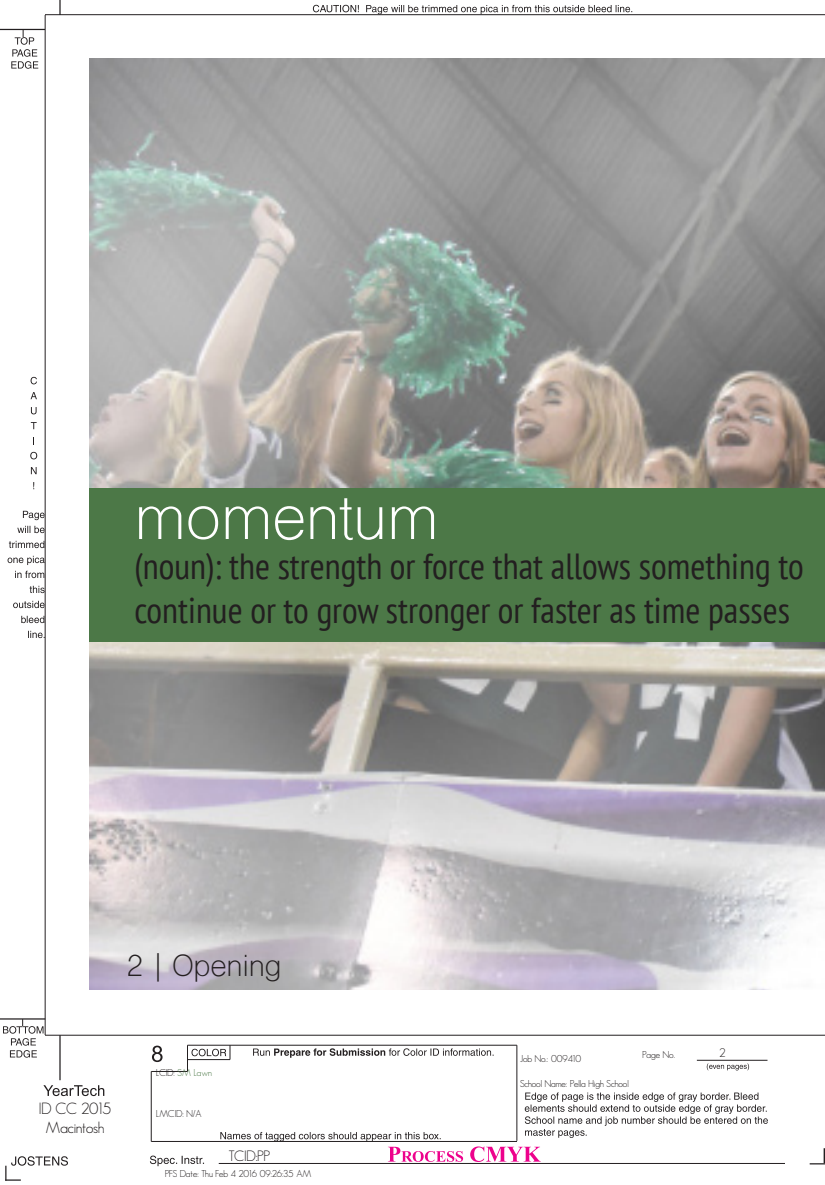
<style>
.page{position:relative;width:825px;height:1185px;background:#fff}
.page>*{position:absolute;margin:0;border:0;box-sizing:border-box;transform-origin:0 0}
.t1{font:60px "Shree Dev 0714";color:#fff}
.t2{font:condensed 36.25px/43.5px "PT Sans";color:#231f20}
.t3{font:28.75px "Shree Dev 0714";color:#231f20}
.t4{font:500 16.25px/19.5px "AYT Maximo";color:#231f20;text-align:center}
.t5{font:500 15px "AYT Maximo";color:#231f20}
.t6{font:500 12.5px "AYT Maximo";color:#231f20}
.t7{font:500 10px "AYT Maximo";color:#231f20}
.t8{font:500 10px "AYT Maximo";color:#4c7847}
.s1{color:#231f20}
</style>
<div class="page">
<svg style="left:810px;top:1148px;width:15px;height:16px"></svg>
<svg style="left:59px;top:0;width:2px;height:14px"></svg>
<hr style="left:0;top:29px;width:45px;height:1px;background:#231f20">
<hr style="left:0;top:1018px;width:45px;height:2px;background:#231f20">
<hr style="left:59px;top:1035px;width:2px;height:45px;background:#231f20">
<hr style="left:151px;top:1141px;width:366px;height:1px;background:#231f20">
<hr style="left:151px;top:1071px;width:37px;height:1px;background:#231f20">
<hr style="left:188px;top:1045px;width:329px;height:1px;background:#231f20">
<hr style="left:151px;top:1071px;width:1px;height:70px;background:#231f20">
<hr style="left:517px;top:1045px;width:1px;height:96px;background:#231f20">
<hr style="left:697px;top:1060px;width:71px;height:1px;background:#231f20">
<hr style="left:219px;top:1163px;width:566px;height:1px;background:#231f20">
<hr style="left:45px;top:1035px;width:780px;height:1px;background:#231f20">
<hr style="left:45px;top:14px;width:780px;height:1px;background:#231f20">
<hr style="left:45px;top:15px;width:1px;height:1020px;background:#231f20">
<svg style="left:313px;top:5px;width:319px;height:9px"></svg>
<svg style="left:11px;top:30px;width:27px;height:39px"></svg>
<svg style="left:3px;top:1019px;width:41px;height:39px"></svg>
<svg style="left:31px;top:377px;width:6px;height:7px"></svg>
<svg style="left:31px;top:392px;width:6px;height:7px"></svg>
<svg style="left:31px;top:407px;width:6px;height:7px"></svg>
<svg style="left:31px;top:422px;width:6px;height:7px"></svg>
<svg style="left:30px;top:452px;width:7px;height:7px"></svg>
<svg style="left:31px;top:467px;width:6px;height:7px"></svg>
<svg style="left:5px;top:1156px;width:63px;height:25px"></svg>
<svg style="left:150px;top:1156px;width:54px;height:10px"></svg>
<svg style="left:707px;top:1063px;width:42px;height:7px"></svg>
<svg style="left:23px;top:511px;width:22px;height:9px"></svg>
<svg style="left:17px;top:526px;width:28px;height:7px"></svg>
<svg style="left:9px;top:541px;width:35px;height:7px"></svg>
<svg style="left:8px;top:556px;width:37px;height:9px"></svg>
<svg style="left:15px;top:571px;width:29px;height:7px"></svg>
<svg style="left:30px;top:586px;width:15px;height:7px"></svg>
<svg style="left:13px;top:601px;width:32px;height:7px"></svg>
<svg style="left:21px;top:616px;width:23px;height:7px"></svg>
<svg style="left:28px;top:631px;width:17px;height:7px"></svg>
<svg style="left:253px;top:1048px;width:241px;height:10px"></svg>
<svg style="left:152px;top:1046px;width:11px;height:16px"></svg>
<svg style="left:43px;top:1085px;width:61px;height:11px"></svg>
<svg style="left:187px;top:1045px;width:44px;height:26px"></svg>
<img style="left:89px;top:59px;width:736px;height:931px">
<div style="left:89px;top:488px;width:736px;height:154px;background:#4c7847"></div>
<svg style="left:220px;top:1092px;width:548px;height:70px"></svg>
<p class="t1" style="left:134px;top:481px;width:306px">momentum</p>
<p class="t2" style="left:134px;top:544px;width:671px">(noun): the strength or force that allows something to continue or to grow stronger or faster as time passes</p>
<p class="t3" style="left:127px;top:948px;width:157px">2 | Opening</p>
<p class="t4" style="left:39px;top:1098px;width:74px">ID CC 2015<br>Macintosh</p>
<p class="t8" style="left:156px;top:1066px;width:57px"><span class="s1">LCID:</span> SM Lawn</p>
<p class="t7" style="left:156px;top:1107px;width:47px">LMCID: N/A</p>
<p class="t5" style="left:229px;top:1146px;width:43px">TCID:PP</p>
<p class="t7" style="left:165px;top:1167px;width:148px">PFS Date: Thu Feb 4 2016 09:26:35 AM</p>
<p class="t7" style="left:520px;top:1052px;width:63px">Job No.: 009410</p>
<p class="t7" style="left:520px;top:1077px;width:110px">School Name: Pella High School</p>
<p class="t7" style="left:642px;top:1049px;width:34px">Page No.</p>
<p class="t6" style="left:719px;top:1045px;width:7px">2</p>
</div>
